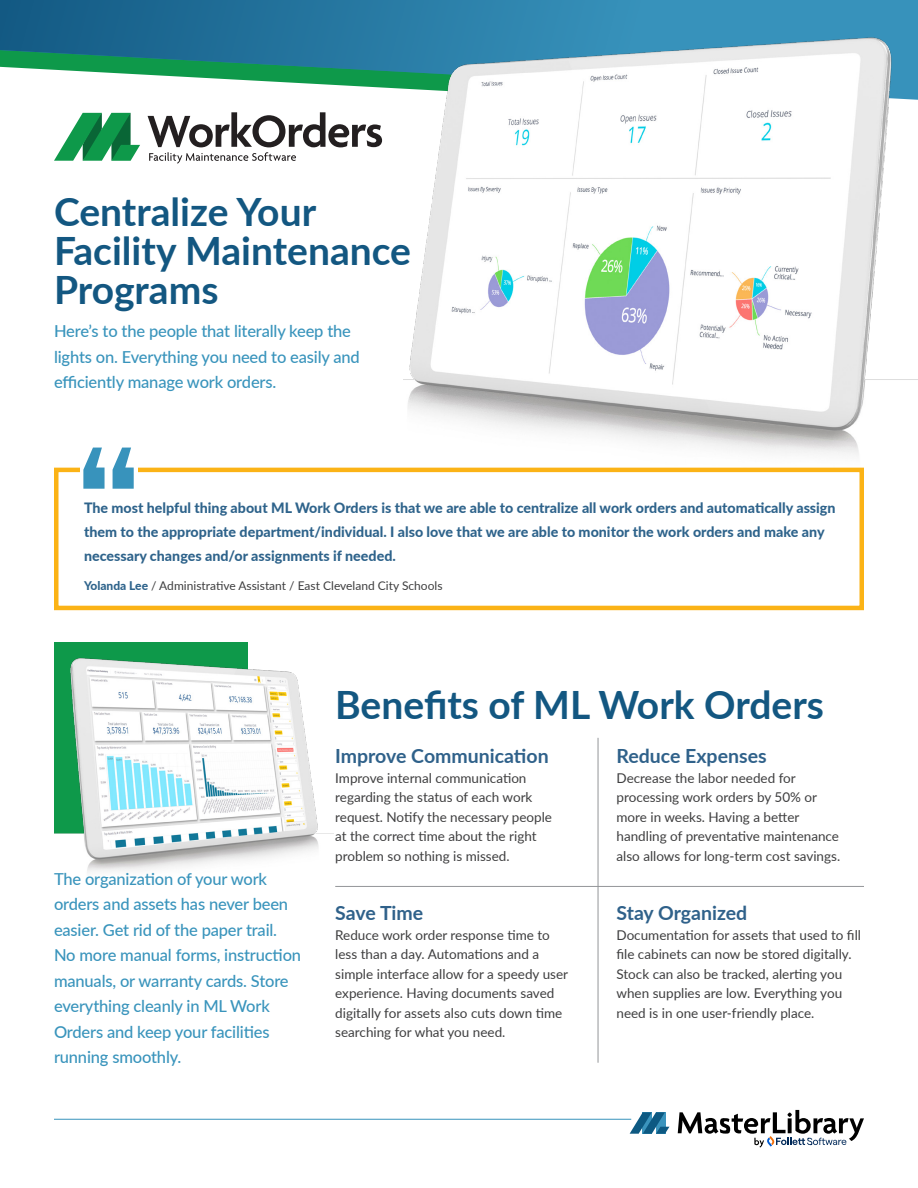
<style>
.page{position:relative;width:918px;height:1188px;background:#fff}
.page>*{position:absolute;margin:0;border:0;box-sizing:border-box;transform-origin:0 0}
.t1{font:700 39px/39px "Lato";color:#135781}
.t2{font:700 19.5px "Lato";color:#2f618a}
.t3{font:500 16.5px/25.5px "Lato";letter-spacing:-.01em;color:#3994bc}
.t4{font:800 14.25px/24px "Lato";color:#2e638b}
.t5{font:13.5px/19.5px "Lato";color:#3e3e3f}
.t6{font:12px "Lato";color:#3e3e3f}
.s1{font-weight:800;color:#2e638b}
</style>
<div class="page">
<svg style="left:0;top:0;width:403px;height:89px"></svg>
<img style="left:403px;top:0;width:515px;height:468px">
<div style="left:54px;top:468px;width:810px;height:142px;border:4px solid #fbb316"></div>
<img style="left:54px;top:643px;width:280px;height:230px">
<hr style="left:335px;top:886px;width:529px;height:1px;background:#939598">
<hr style="left:598px;top:738px;width:1px;height:325px;background:#939598">
<hr style="left:54px;top:1119px;width:577px;height:1px;background:#3893bc">
<div style="left:80px;top:444px;width:58px;height:43px;background:#fff"></div>
<svg style="left:83px;top:448px;width:51px;height:41px"></svg>
<svg style="left:148px;top:112px;width:234px;height:52px"></svg>
<svg style="left:54px;top:113px;width:86px;height:48px"></svg>
<svg style="left:630px;top:1112px;width:39px;height:22px"></svg>
<svg style="left:678px;top:1110px;width:186px;height:38px"></svg>
<p class="t1" style="left:54px;top:191px;width:359px">Centralize Your<br>Facility Maintenance</p>
<p class="t1" style="left:54px;top:269px;width:166px">Programs</p>
<p class="t3" style="left:54px;top:318px;width:307px">Here’s to the people that literally keep the lights on. Everything you need to easily and efficiently manage work orders.</p>
<p class="t4" style="left:84px;top:495px;width:753px">The most helpful thing about ML Work Orders is that we are able to centralize all work orders and automatically assign them to the appropriate department/individual. I also love that we are able to monitor the work orders and make any necessary changes and/or assignments if needed.</p>
<p class="t6" style="left:84px;top:577px;width:360px"><span class="s1">Yolanda Lee</span> / Administrative Assistant / East Cleveland City Schools</p>
<p class="t3" style="left:54px;top:865px;width:249px">The organization of your work orders and assets has never been easier. Get rid of the paper trail.<br>No more manual forms, instruction manuals, or warranty cards. Store everything cleanly in ML Work<br>Orders and keep your facilities running smoothly.</p>
<p class="t1" style="left:335px;top:684px;width:490px">Benefits of ML Work Orders</p>
<p class="t2" style="left:335px;top:742px;width:215px">Improve Communication</p>
<p class="t5" style="left:335px;top:768px;width:218px">Improve internal communication regarding the status of each work request. Notify the necessary people at the correct time about the right problem so nothing is missed.</p>
<p class="t2" style="left:616px;top:742px;width:152px">Reduce Expenses</p>
<p class="t5" style="left:616px;top:768px;width:225px">Decrease the labor needed for processing work orders by 50% or more in weeks. Having a better handling of preventative maintenance also allows for long-term cost savings.</p>
<p class="t2" style="left:335px;top:899px;width:90px">Save Time</p>
<p class="t5" style="left:335px;top:924px;width:234px">Reduce work order response time to less than a day. Automations and a simple interface allow for a speedy user experience. Having documents saved digitally for assets also cuts down time searching for what you need.</p>
<p class="t2" style="left:616px;top:899px;width:132px">Stay Organized</p>
<p class="t5" style="left:616px;top:924px;width:246px">Documentation for assets that used to fill file cabinets can now be stored digitally.<br>Stock can also be tracked, alerting you when supplies are low. Everything you need is in one user-friendly place.</p>
</div>
